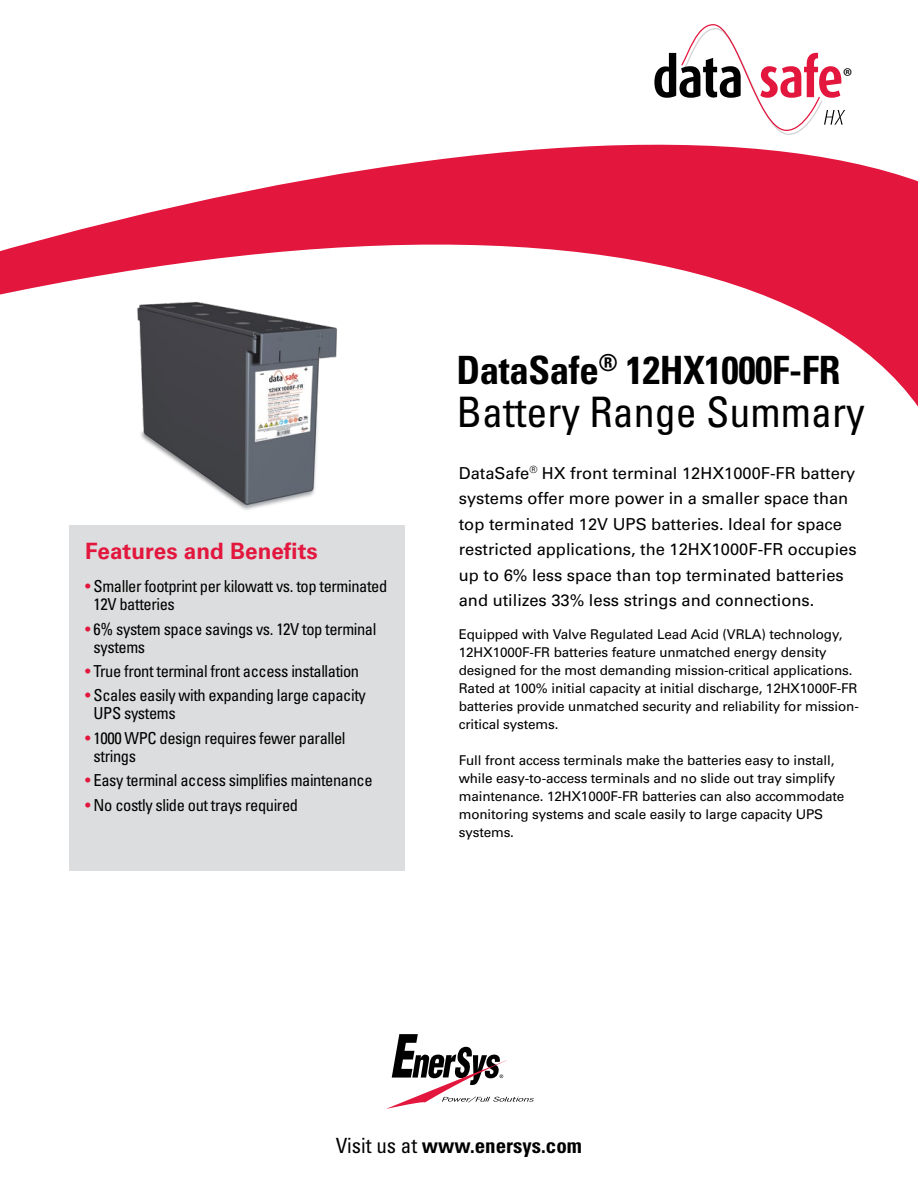
<style>
.page{position:relative;width:918px;height:1188px;background:#fff}
.page>*{position:absolute;margin:0;border:0;box-sizing:border-box;transform-origin:0 0}
.t1{font:condensed 42px "Univers";color:#000}
.t2{font:700 condensed 39px "Univers";letter-spacing:-.01em;color:#000}
.t3{font:23.1px "Myriad Pro";color:#000}
.t4{font:700 22.5px "Univers";color:#e3173e}
.t5{font:700 condensed 21px "Univers";color:#000}
.t6{font:condensed 16.5px/18px "Univers";letter-spacing:-.025em;color:#000}
.t7{font:16.5px/25.5px "Univers";color:#000}
.t8{font:13.5px/18px "Univers";letter-spacing:-.01em;color:#000}
.s1{color:#e3173e}
.s2{font-weight:400}
</style>
<div class="page">
<svg style="left:0;top:144px;width:918px;height:263px"></svg>
<svg style="left:386px;top:1034px;width:148px;height:75px"></svg>
<div style="left:69px;top:525px;width:336px;height:345px;background:#dcddde"></div>
<img style="left:122px;top:289px;width:225px;height:221px">
<svg style="left:654px;top:24px;width:191px;height:111px"></svg>
<h3 class="t3" style="left:843px;top:64px;width:11px">®</h3>
<h3 class="t4" style="left:85px;top:538px;width:234px">Features and Benefits</h3>
<p class="t6" style="left:94px;top:577px;width:295px;text-indent:-8px"><span class="s1">•</span> Smaller footprint per kilowatt vs. top terminated<br>12V batteries</p>
<p class="t6" style="left:94px;top:620px;width:284px;text-indent:-8px"><span class="s1">•</span> 6% system space savings vs. 12V top terminal systems</p>
<p class="t6" style="left:85px;top:662px;width:275px"><span class="s1">•</span> True front terminal front access installation</p>
<p class="t6" style="left:94px;top:686px;width:274px;text-indent:-8px"><span class="s1">•</span> Scales easily with expanding large capacity<br>UPS systems</p>
<p class="t6" style="left:94px;top:729px;width:253px;text-indent:-8px"><span class="s1">•</span> 1000 WPC design requires fewer parallel strings</p>
<p class="t6" style="left:85px;top:771px;width:289px"><span class="s1">•</span> Easy terminal access simplifies maintenance</p>
<p class="t6" style="left:85px;top:795px;width:214px"><span class="s1">•</span> No costly slide out trays required</p>
<h2 class="t2" style="left:456px;top:346px;width:385px">DataSafe<sup>®</sup> 12HX1000F-FR</h2>
<h1 class="t1" style="left:456px;top:386px;width:410px">Battery Range Summary</h1>
<p class="t7" style="left:459px;top:460px;width:399px">DataSafe<sup>®</sup> HX front terminal 12HX1000F-FR battery systems offer more power in a smaller space than top terminated 12V UPS batteries. Ideal for space restricted applications, the 12HX1000F-FR occupies up to 6% less space than top terminated batteries and utilizes 33% less strings and connections.</p>
<p class="t8" style="left:459px;top:626px;width:402px">Equipped with Valve Regulated Lead Acid (VRLA) technology, 12HX1000F-FR batteries feature unmatched energy density designed for the most demanding mission-critical applications.<br>Rated at 100% initial capacity at initial discharge, 12HX1000F-FR batteries provide unmatched security and reliability for mission&shy;critical systems.</p>
<p class="t8" style="left:459px;top:752px;width:387px">Full front access terminals make the batteries easy to install, while easy-to-access terminals and no slide out tray simplify maintenance. 12HX1000F-FR batteries can also accommodate monitoring systems and scale easily to large capacity UPS systems.</p>
<h3 class="t5" style="left:336px;top:1133px;width:248px"><span class="s2">Visit us at</span> www.enersys.com</h3>
</div>
